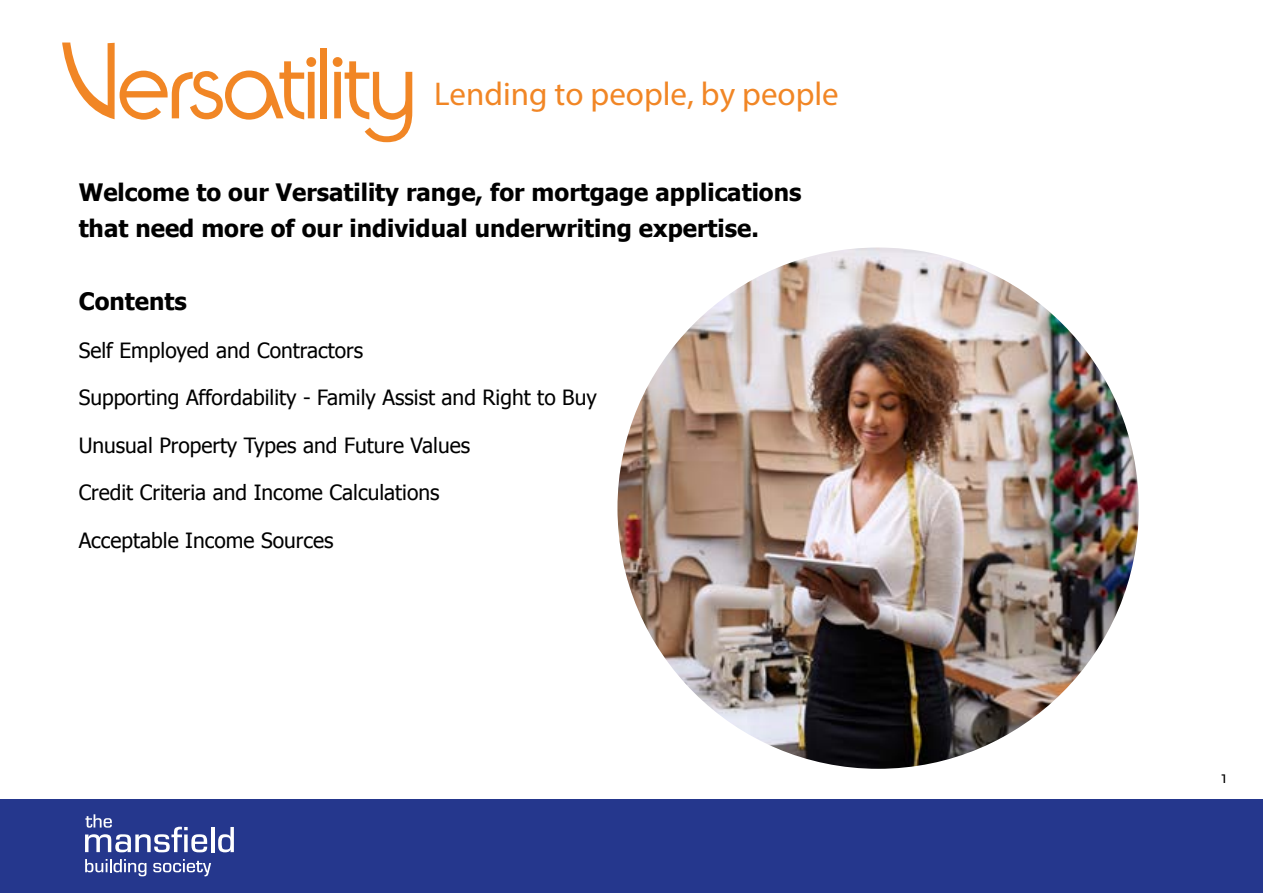
<style>
.page{position:relative;width:1263px;height:893px;background:#fff}
.page>*{position:absolute;margin:0;border:0;box-sizing:border-box;transform-origin:0 0}
.t1{font:33px "Myriad Pro";color:#f18625}
.t2{font:700 24px/36px "Tahoma";color:#000}
.t3{font:21px "Tahoma";color:#000}
.t4{font:18px "Scala Sans OT";color:#000}
</style>
<div class="page">
<img style="left:617px;top:247px;width:522px;height:522px;border-radius:261px">
<svg style="left:62px;top:43px;width:254px;height:77px"></svg>
<div style="left:320px;top:48px;width:7px;height:70px;background:#f18625"></div>
<svg style="left:333px;top:57px;width:79px;height:85px"></svg>
<div style="left:0;top:799px;width:1263px;height:94px;background:#25378d"></div>
<hr style="left:211px;top:827px;width:3px;height:25px;background:#fff">
<svg style="left:218px;top:827px;width:16px;height:25px"></svg>
<svg style="left:85px;top:859px;width:61px;height:17px"></svg>
<svg style="left:153px;top:859px;width:58px;height:17px"></svg>
<svg style="left:85px;top:814px;width:122px;height:38px"></svg>
<h1 class="t1" style="left:434px;top:73px;width:406px">Lending to people, by people</h1>
<p class="t2" style="left:79px;top:173px;width:724px">Welcome to our Versatility range, for mortgage applications that need more of our individual underwriting expertise.</p>
<p class="t2" style="left:79px;top:282px;width:110px">Contents</p>
<p class="t3" style="left:79px;top:336px;width:286px">Self Employed and Contractors</p>
<p class="t3" style="left:79px;top:383px;width:520px">Supporting Affordability - Family Assist and Right to Buy</p>
<p class="t3" style="left:79px;top:431px;width:393px">Unusual Property Types and Future Values</p>
<p class="t3" style="left:79px;top:478px;width:362px">Credit Criteria and Income Calculations</p>
<p class="t3" style="left:79px;top:526px;width:256px">Acceptable Income Sources</p>
<p class="t4" style="left:1220px;top:768px;width:9px">1</p>
</div>
